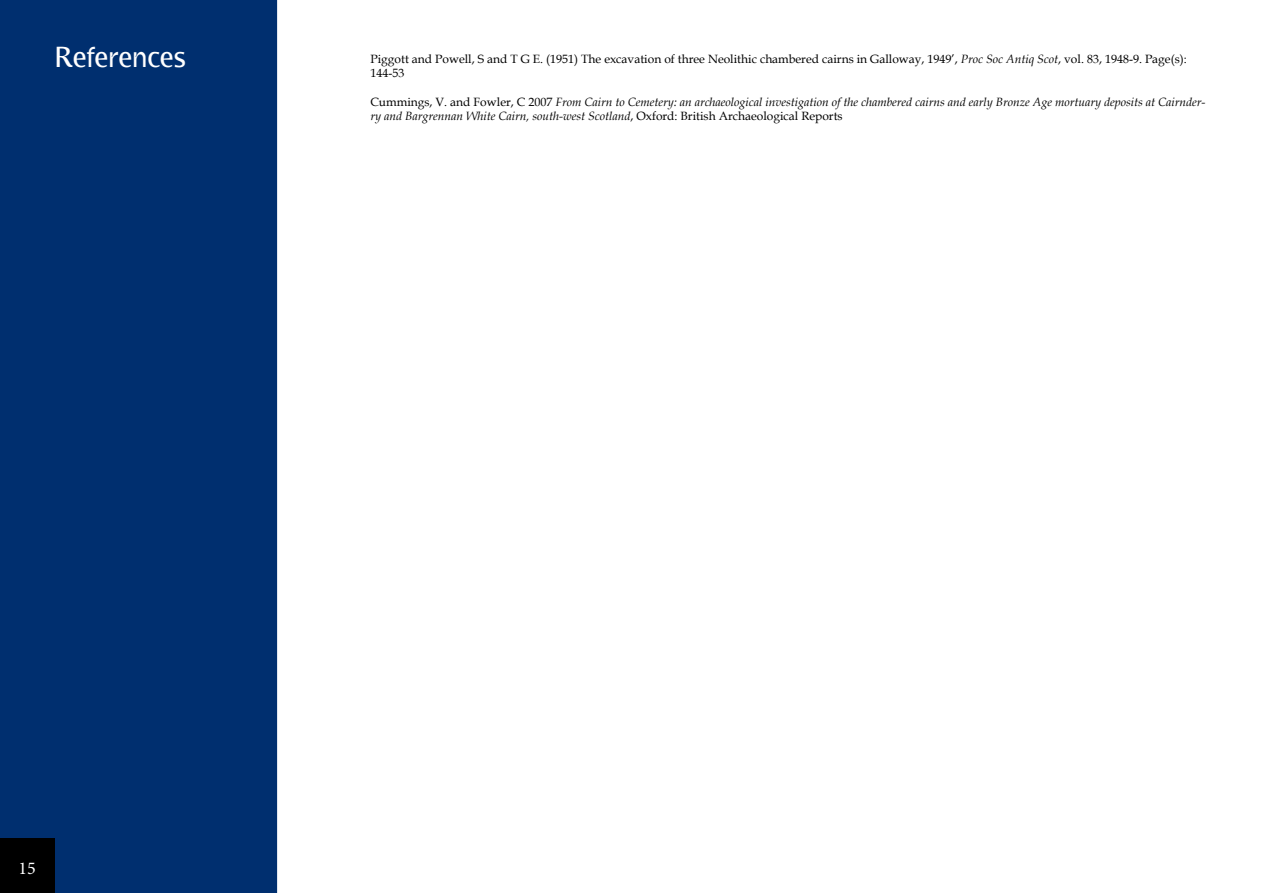
<style>
.page{position:relative;width:1263px;height:893px;background:#fff}
.page>*{position:absolute;margin:0;border:0;box-sizing:border-box;transform-origin:0 0}
.t1{font:27px "Bradlo Sans";color:#fff}
.t2{font:18px "Minion Pro";color:#fff}
.t3{font:italic 12px/14.4px "Book Antiqua";color:#000}
.t4{font:12px/14.4px "Book Antiqua";color:#000}
.s1{font-style:italic}
.s2{font-style:normal}
</style>
<div class="page">
<div style="left:0;top:1px;width:276px;height:891px;background:#002f6f"></div>
<div style="left:0;top:0;width:277px;height:893px;border:2px solid #002f6f"></div>
<div style="left:0;top:839px;width:54px;height:54px;background:#000"></div>
<h1 class="t1" style="left:54px;top:42px;width:133px">References</h1>
<p class="t4" style="left:370px;top:51px;width:818px">Piggott and Powell, S and T G E. (1951) The excavation of three Neolithic chambered cairns in Galloway, 1949’, <span class="s1">Proc Soc Antiq Scot</span>, vol. 83, 1948-9. Page(s):<br>144-53</p>
<p class="t3" style="left:370px;top:94px;width:836px"><span class="s2">Cummings, V. and Fowler, C 2007</span> From Cairn to Cemetery: an archaeological investigation of the chambered cairns and early Bronze Age mortuary deposits at Cairnder&shy;ry and Bargrennan White Cairn, south-west Scotland<span class="s2">, Oxford: British Archaeological Reports</span></p>
<h2 class="t2" style="left:18px;top:856px;width:19px">15</h2>
</div>
